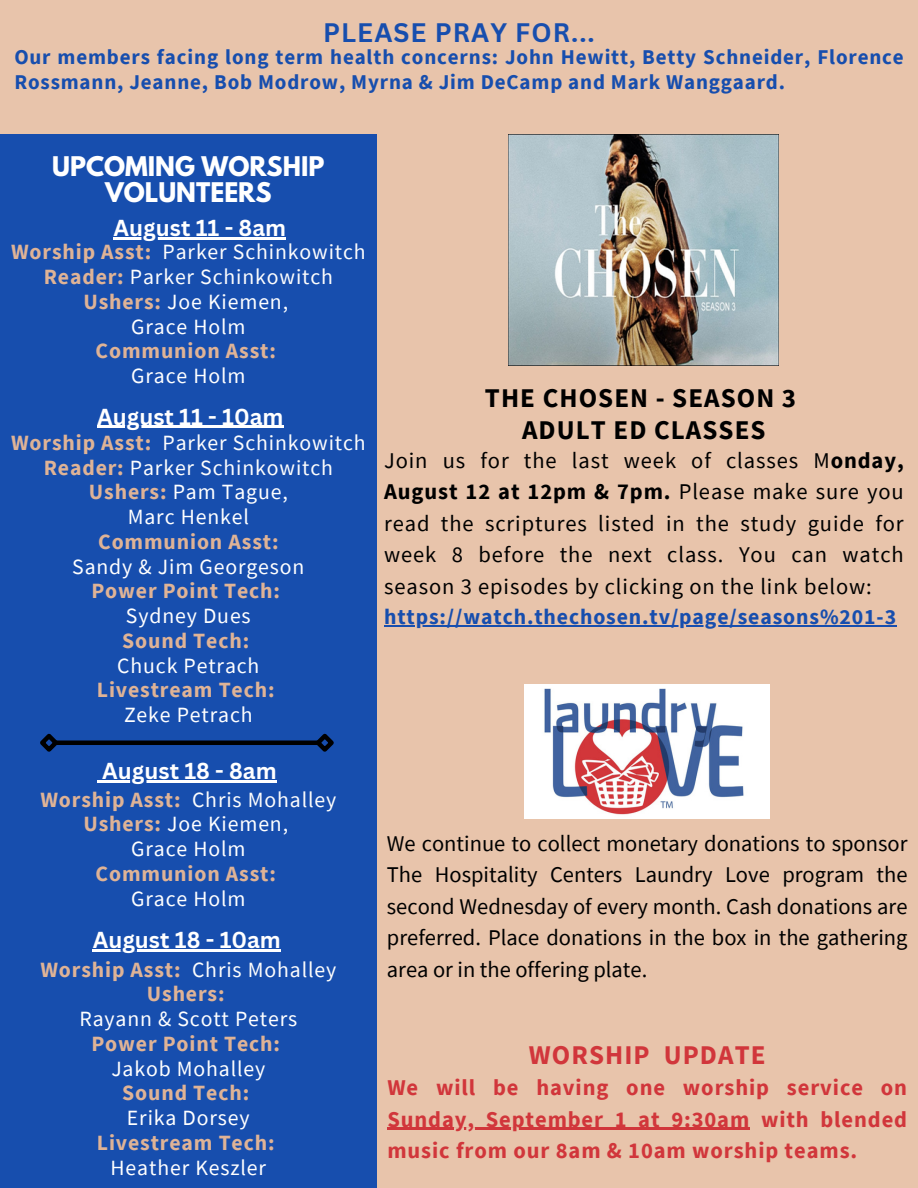
<style>
.page{position:relative;width:918px;height:1188px;background:#e8c4ab}
.page>*{position:absolute;margin:0;border:0;box-sizing:border-box;transform-origin:0 0}
.t1{font:700 27px/31.5px "Source Sans Pro";letter-spacing:.04em;color:#000;text-align:center}
.t2{font:700 27px "Source Sans Pro";letter-spacing:.04em;color:#d1363b}
.t3{font:700 26.1px "Canva Sans";letter-spacing:.04em;color:#174eae}
.t4{font:700 24px/25.8px "League Spartan";color:#fff;text-align:center}
.t5{font:22.5px/31.5px "Source Sans Pro";letter-spacing:.02em;color:#000;text-align:justify}
.t6{font:700 22.5px/31.5px "Source Sans Pro";letter-spacing:.04em;color:#d1363b;text-align:justify}
.t7{font:700 22.5px "Canva Sans";color:#fff}
.t8{font:700 21.75px/24.8px "Source Sans Pro";letter-spacing:.04em;color:#dfb396;text-align:center}
.t9{font:700 21.75px "Source Sans Pro";letter-spacing:.04em;color:#174eae}
.t10{font:21.75px "Source Sans Pro";letter-spacing:.04em;color:#fff}
.t11{font:700 21px/24.8px "Source Sans Pro";letter-spacing:.04em;color:#174eae}
.s1{font-weight:400;color:#fdfdfd}
.s2{font-weight:400;color:#fff}
.s3{font-weight:700}
</style>
<div class="page">
<div style="left:0;top:134px;width:377px;height:1054px;background:#174eae"></div>
<hr style="left:55px;top:741px;width:264px;height:4px;background:#000">
<svg style="left:40px;top:733px;width:22px;height:19px"></svg>
<svg style="left:312px;top:733px;width:22px;height:19px"></svg>
<img style="left:509px;top:134px;width:270px;height:232px">
<hr style="left:114px;top:238px;width:172px;height:2px;background:#fff">
<hr style="left:102px;top:781px;width:175px;height:2px;background:#fff">
<hr style="left:93px;top:949px;width:188px;height:2px;background:#fff">
<hr style="left:97px;top:426px;width:187px;height:2px;background:#fff">
<hr style="left:384px;top:625px;width:513px;height:2px;background:#174eae">
<img style="left:524px;top:684px;width:246px;height:134px">
<hr style="left:387px;top:1128px;width:363px;height:2px;background:#d1363b">
<h2 class="t3" style="left:323px;top:14px;width:273px">PLEASE PRAY FOR...</h2>
<h3 class="t11" style="left:14px;top:44px;width:891px">Our members facing long term health concerns: John Hewitt, Betty Schneider, Florence<br>Rossmann, Jeanne, Bob Modrow, Myrna &amp; Jim DeCamp and Mark Wanggaard.</h3>
<h1 class="t4" style="left:52px;top:157px;width:274px">UPCOMING WORSHIP<br>VOLUNTEERS</h1>
<h2 class="t7" style="left:114px;top:212px;width:174px">August 11 - 8am</h2>
<h3 class="t8" style="left:11px;top:239px;width:356px">Worship Asst: <span class="s1">Parker Schinkowitch<br></span>Reader: <span class="s1">Parker Schinkowitch<br></span>Ushers: <span class="s2">Joe Kiemen,<br>Grace Holm<br></span>Communion Asst:</h3>
<p class="t10" style="left:131px;top:362px;width:116px">Grace Holm</p>
<h3 class="t7" style="left:97px;top:401px;width:188px">August 11 - 10am</h3>
<p class="t8" style="left:11px;top:430px;width:356px">Worship Asst: <span class="s1">Parker Schinkowitch<br></span>Reader: <span class="s1">Parker Schinkowitch<br></span>Ushers: <span class="s2">Pam Tague,<br>Marc Henkel<br></span>Communion Asst:<br><span class="s2">Sandy &amp; Jim Georgeson<br></span>Power Point Tech:<br><span class="s2">Sydney Dues<br></span>Sound Tech:<br><span class="s2">Chuck Petrach<br></span>Livestream Tech:<br><span class="s2">Zeke Petrach</span></p>
<h3 class="t7" style="left:102px;top:755px;width:176px">August 18 - 8am</h3>
<p class="t8" style="left:40px;top:786px;width:297px">Worship Asst: <span class="s1">Chris Mohalley<br></span>Ushers: <span class="s2">Joe Kiemen,<br>Grace Holm<br></span>Communion Asst:</p>
<p class="t10" style="left:131px;top:884px;width:116px">Grace Holm</p>
<h2 class="t7" style="left:93px;top:924px;width:190px">August 18 - 10am</h2>
<h3 class="t8" style="left:40px;top:957px;width:297px">Worship Asst: <span class="s1">Chris Mohalley<br></span>Ushers:<br><span class="s2">Rayann &amp; Scott Peters<br></span>Power Point Tech:<br><span class="s2">Jakob Mohalley<br></span>Sound Tech:<br><span class="s2">Erika Dorsey<br></span>Livestream Tech:<br><span class="s2">Heather Keszler</span></h3>
<h3 class="t1" style="left:485px;top:382px;width:313px">THE CHOSEN - SEASON 3<br>ADULT ED CLASSES</h3>
<h3 class="t5" style="left:384px;top:444px;width:521px">Join us for the last week of classes M<span class="s3">onday, August 12 at 12pm &amp; 7pm.</span> Please make sure you read the scriptures listed in the study guide for week 8 before the next class. You can watch season 3 episodes by clicking on the link below:</h3>
<h2 class="t9" style="left:384px;top:603px;width:514px">https://watch.thechosen.tv/page/seasons%201-3</h2>
<p class="t5" style="left:387px;top:827px;width:522px">We continue to collect monetary donations to sponsor The Hospitality Centers Laundry Love program the second Wednesday of every month. Cash donations are preferred. Place donations in the box in the gathering area or in the offering plate.</p>
<p class="t2" style="left:529px;top:1037px;width:238px">WORSHIP UPDATE</p>
<p class="t6" style="left:387px;top:1071px;width:521px">We will be having one worship service on Sunday, September 1 at 9:30am with blended music from our 8am &amp; 10am worship teams.</p>
</div>
